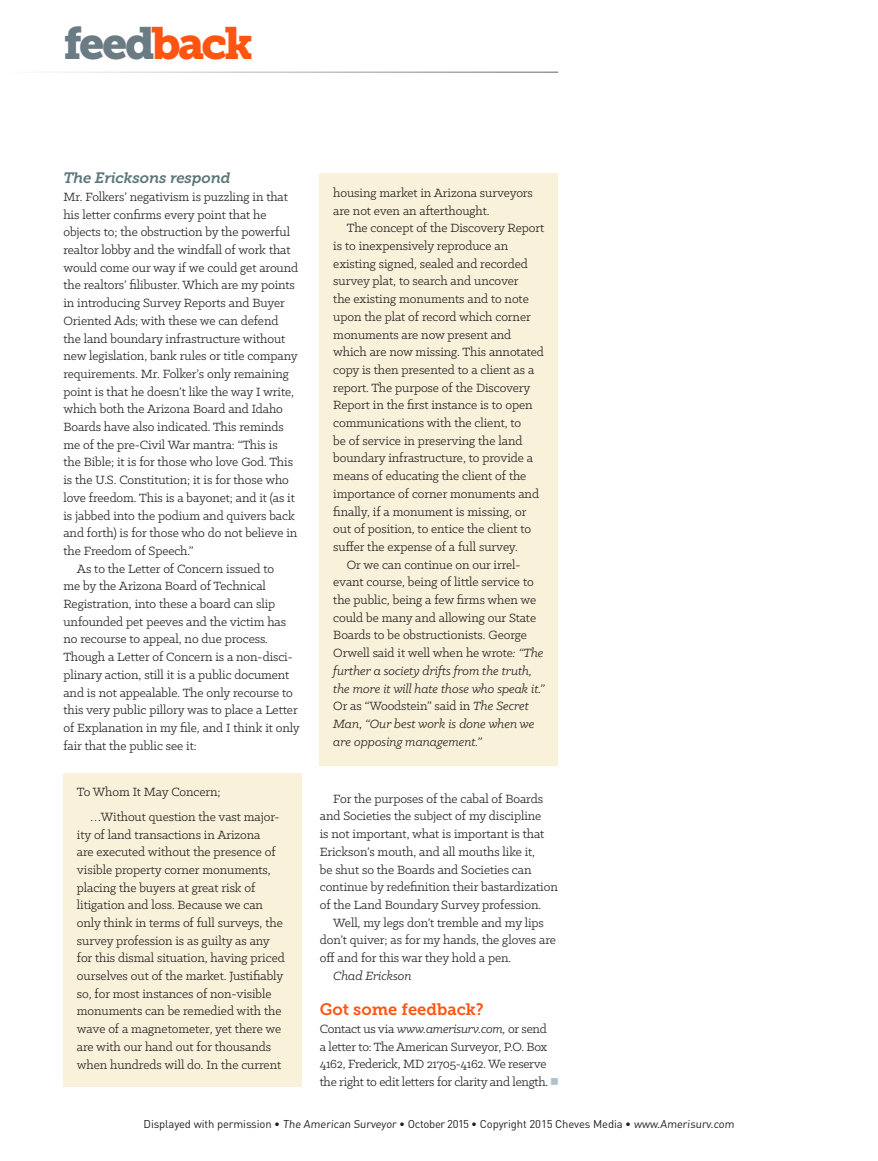
<style>
.page{position:relative;width:878px;height:1161px;background:#fff}
.page>*{position:absolute;margin:0;border:0;box-sizing:border-box;transform-origin:0 0}
.t1{font:45px "Museo Slab 900";letter-spacing:-.055em;color:#6b7b84}
.t2{font:16.5px "Museo Slab 700";color:#f51}
.t3{font:italic 15px "Museo Slab 700";letter-spacing:-.01em;color:#5d7679}
.t4{font:13.5px/17.7px "Klinic Slab";letter-spacing:-.005em;color:#231f20}
.t5{font:italic 13.5px "Klinic Slab";letter-spacing:-.005em;color:#231f20}
.t6{font:11.25px "DINOT";letter-spacing:-.01em;color:#231f20}
.s1{color:#f51}
.s2{font-style:italic}
.s3{font-style:normal}
.s4{font-family:"Universal Std Newswith Comm Pi";color:#afc0ce}
</style>
<div class="page">
<div style="left:63px;top:773px;width:239px;height:314px;background:#f9f1da"></div>
<div style="left:320px;top:173px;width:238px;height:593px;background:#f9f1da"></div>
<hr style="left:0;top:71px;width:558px;height:2px;background:#939598">
<h1 class="t1" style="left:63px;top:18px;width:191px">feed<span class="s1">back</span></h1>
<p class="t3" style="left:63px;top:170px;width:169px">The Ericksons respond</p>
<p class="t4" style="left:63px;top:188px;width:226px">Mr. Folkers’ negativism is puzzling in that</p>
<p class="t4" style="left:63px;top:205px;width:205px">his letter confirms every point that he</p>
<p class="t4" style="left:63px;top:223px;width:228px">objects to; the obstruction by the powerful</p>
<p class="t4" style="left:63px;top:241px;width:229px">realtor lobby and the windfall of work that</p>
<p class="t4" style="left:63px;top:258px;width:236px">would come our way if we could get around</p>
<p class="t4" style="left:63px;top:276px;width:233px">the realtors’ filibuster. Which are my points</p>
<p class="t4" style="left:63px;top:294px;width:223px">in introducing Survey Reports and Buyer</p>
<p class="t4" style="left:63px;top:312px;width:216px">Oriented Ads; with these we can defend</p>
<p class="t4" style="left:63px;top:329px;width:223px">the land boundary infrastructure without</p>
<p class="t4" style="left:63px;top:347px;width:236px">new legislation, bank rules or title company</p>
<p class="t4" style="left:63px;top:365px;width:227px">requirements. Mr. Folker’s only remaining</p>
<p class="t4" style="left:63px;top:382px;width:232px">point is that he doesn’t like the way I write,</p>
<p class="t4" style="left:63px;top:400px;width:221px">which both the Arizona Board and Idaho</p>
<p class="t4" style="left:63px;top:418px;width:222px">Boards have also indicated. This reminds</p>
<p class="t4" style="left:63px;top:435px;width:216px">me of the pre-Civil War mantra: “This is</p>
<p class="t4" style="left:63px;top:453px;width:231px">the Bible; it is for those who love God. This</p>
<p class="t4" style="left:63px;top:471px;width:227px">is the U.S. Constitution; it is for those who</p>
<p class="t4" style="left:63px;top:488px;width:233px">love freedom. This is a bayonet; and it (as it</p>
<p class="t4" style="left:63px;top:506px;width:233px">is jabbed into the podium and quivers back</p>
<p class="t4" style="left:63px;top:524px;width:235px">and forth) is for those who do not believe in</p>
<p class="t4" style="left:63px;top:542px;width:132px">the Freedom of Speech.”</p>
<p class="t4" style="left:77px;top:559px;width:199px">As to the Letter of Concern issued to</p>
<p class="t4" style="left:63px;top:577px;width:204px">me by the Arizona Board of Technical</p>
<p class="t4" style="left:63px;top:595px;width:213px">Registration, into these a board can slip</p>
<p class="t4" style="left:63px;top:612px;width:224px">unfounded pet peeves and the victim has</p>
<p class="t4" style="left:63px;top:630px;width:206px">no recourse to appeal, no due process.</p>
<p class="t4" style="left:63px;top:648px;width:231px">Though a Letter of Concern is a non-disci-</p>
<p class="t4" style="left:63px;top:665px;width:227px">plinary action, still it is a public document</p>
<p class="t4" style="left:63px;top:683px;width:231px">and is not appealable. The only recourse to</p>
<p class="t4" style="left:63px;top:701px;width:236px">this very public pillory was to place a Letter</p>
<p class="t4" style="left:63px;top:719px;width:238px">of Explanation in my file, and I think it only</p>
<p class="t4" style="left:63px;top:736px;width:135px">fair that the public see it:</p>
<p class="t4" style="left:90px;top:780px;width:191px;line-height:24.5px;text-indent:-14px">To Whom It May Concern;<br>…Without question the vast major-</p>
<p class="t4" style="left:77px;top:825px;width:209px">ity of land transactions in Arizona<br>are executed without the presence of visible property corner monuments, placing the buyers at great risk of litigation and loss. Because we can only think in terms of full surveys, the survey profession is as guilty as any for this dismal situation, having priced ourselves out of the market. Justifiably so, for most instances of non-visible monuments can be remedied with the wave of a magnetometer, yet there we are with our hand out for thousands when hundreds will do. In the current</p>
<p class="t4" style="left:333px;top:184px;width:201px">housing market in Arizona surveyors are not even an afterthought.</p>
<p class="t4" style="left:347px;top:219px;width:199px">The concept of the Discovery Report</p>
<p class="t4" style="left:333px;top:237px;width:176px">is to inexpensively reproduce an</p>
<p class="t4" style="left:333px;top:254px;width:196px">existing signed, sealed and recorded</p>
<p class="t4" style="left:333px;top:272px;width:187px">survey plat, to search and uncover</p>
<p class="t4" style="left:333px;top:290px;width:197px">the existing monuments and to note</p>
<p class="t4" style="left:333px;top:307px;width:199px">upon the plat of record which corner</p>
<p class="t4" style="left:333px;top:325px;width:179px">monuments are now present and</p>
<p class="t4" style="left:333px;top:343px;width:212px">which are now missing. This annotated</p>
<p class="t4" style="left:333px;top:361px;width:202px">copy is then presented to a client as a</p>
<p class="t4" style="left:333px;top:378px;width:199px">report. The purpose of the Discovery</p>
<p class="t4" style="left:333px;top:396px;width:201px">Report in the first instance is to open</p>
<p class="t4" style="left:333px;top:414px;width:189px">communications with the client, to</p>
<p class="t4" style="left:333px;top:431px;width:191px">be of service in preserving the land</p>
<p class="t4" style="left:333px;top:449px;width:201px">boundary infrastructure, to provide a</p>
<p class="t4" style="left:333px;top:467px;width:194px">means of educating the client of the</p>
<p class="t4" style="left:333px;top:484px;width:207px">importance of corner monuments and</p>
<p class="t4" style="left:333px;top:502px;width:194px">finally, if a monument is missing, or</p>
<p class="t4" style="left:333px;top:520px;width:199px">out of position, to entice the client to</p>
<p class="t4" style="left:333px;top:538px;width:186px">suffer the expense of a full survey.</p>
<p class="t4" style="left:347px;top:555px;width:175px">Or we can continue on our irrel-</p>
<p class="t4" style="left:333px;top:573px;width:202px">evant course, being of little service to</p>
<p class="t4" style="left:333px;top:591px;width:204px">the public, being a few firms when we</p>
<p class="t4" style="left:333px;top:608px;width:204px">could be many and allowing our State</p>
<p class="t4" style="left:333px;top:626px;width:195px">Boards to be obstructionists. George</p>
<p class="t4" style="left:333px;top:644px;width:212px">Orwell said it well when he wrote<span class="s2">: “The</span></p>
<p class="t5" style="left:333px;top:662px;width:200px">further a society drifts from the truth,</p>
<p class="t5" style="left:333px;top:680px;width:213px">the more it will hate those who speak it.”</p>
<p class="t4" style="left:333px;top:697px;width:197px">Or as “Woodstein” said in <span class="s2">The Secret</span></p>
<p class="t5" style="left:333px;top:715px;width:202px">Man<span class="s3">,</span> “Our best work is done when we</p>
<p class="t5" style="left:333px;top:733px;width:150px">are opposing management.”</p>
<p class="t4" style="left:320px;top:789px;width:239px;text-indent:14px">For the purposes of the cabal of Boards and Societies the subject of my discipline<br>is not important, what is important is that Erickson’s mouth, and all mouths like it,<br>be shut so the Boards and Societies can continue by redefinition their bastardization of the Land Boundary Survey profession.</p>
<p class="t4" style="left:320px;top:913px;width:237px;text-indent:14px">Well, my legs don’t tremble and my lips don’t quiver; as for my hands, the gloves are off and for this war they hold a pen.</p>
<p class="t5" style="left:333px;top:967px;width:80px">Chad Erickson</p>
<p class="t2" style="left:320px;top:1000px;width:165px">Got some feedback?</p>
<p class="t4" style="left:320px;top:1020px;width:240px">Contact us via <span class="s2">www.amerisurv.com,</span> or send<br>a letter to: The American Surveyor, P.O. Box 4162, Frederick, MD 21705-4162. We reserve the right to edit letters for clarity and length. <span class="s4">◾</span></p>
<p class="t6" style="left:144px;top:1116px;width:593px">Displayed with permission • The American Surveyor • October 2015 • Copyright 2015 Cheves Media • www.Amerisurv.com</p>
</div>
